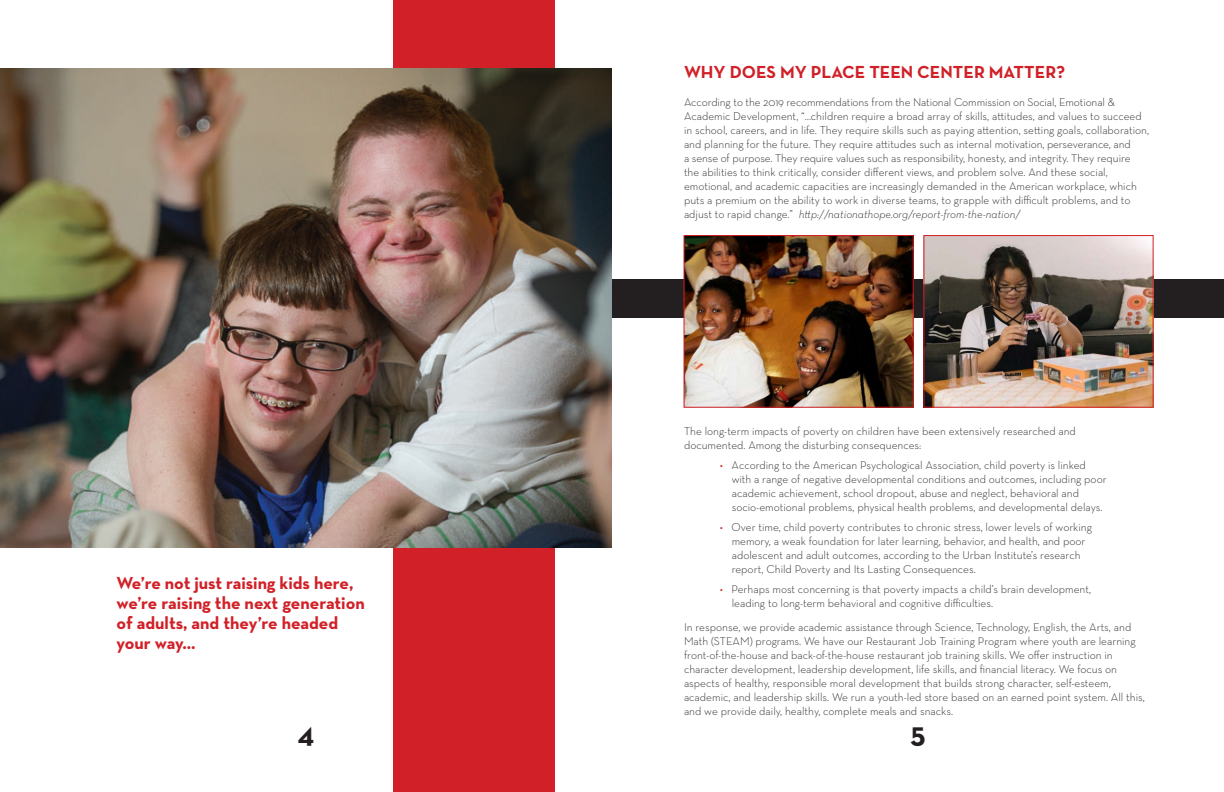
<style>
.page{position:relative;width:1224px;height:792px;background:#fff}
.page>*{position:absolute;margin:0;border:0;box-sizing:border-box;transform-origin:0 0}
.t1{font:700 30px "Neutraface Text";color:#231f20}
.t2{font:700 17.7px/20px "Neutraface Text";color:#d12027}
.t3{font:300 11.5px/14px "Neutraface Text";color:#231f20}
.s1{font-style:italic}
.s2{color:#d12027}
</style>
<div class="page">
<div style="left:393px;top:0;width:162px;height:792px;background:#d12027"></div>
<div style="left:612px;top:279px;width:612px;height:39px;background:#231f20"></div>
<img style="left:0;top:68px;width:612px;height:479px">
<img style="left:686px;top:237px;width:225px;height:168px">
<div style="left:684px;top:235px;width:229px;height:172px;border:1px solid #d12027"></div>
<img style="left:926px;top:237px;width:225px;height:168px">
<div style="left:924px;top:235px;width:229px;height:172px;border:1px solid #d12027"></div>
<p class="t2" style="left:117px;top:573px;width:250px">We’re not just raising kids here, we’re raising the next generation of adults, and they’re headed your way...</p>
<p class="t2" style="left:684px;top:61px;width:383px">WHY DOES MY PLACE TEEN CENTER MATTER?</p>
<p class="t3" style="left:684px;top:94px;width:433px">According to the 2019 recommendations from the National Commission on Social, Emotional &amp;</p>
<p class="t3" style="left:684px;top:108px;width:467px">Academic Development, “…children require a broad array of skills, attitudes, and values to succeed in school, careers, and in life. They require skills such as paying attention, setting goals, collaboration, and planning for the future. They require attitudes such as internal motivation, perseverance, and</p>
<p class="t3" style="left:684px;top:150px;width:448px">a sense of purpose. They require values such as responsibility, honesty, and integrity. They require</p>
<p class="t3" style="left:684px;top:164px;width:425px">the abilities to think critically, consider different views, and problem solve. And these social,</p>
<p class="t3" style="left:684px;top:178px;width:454px">emotional, and academic capacities are increasingly demanded in the American workplace, which puts a premium on the ability to work in diverse teams, to grapple with difficult problems, and to adjust to rapid change.” <span class="s1">http://nationathope.org/report-from-the-nation/</span></p>
<p class="t3" style="left:684px;top:423px;width:394px">The long-term impacts of poverty on children have been extensively researched and</p>
<p class="t3" style="left:684px;top:437px;width:239px">documented. Among the disturbing consequences:</p>
<p class="t3" style="left:720px;top:457px;width:367px"><span class="s2">•</span> According to the American Psychological Association, child poverty is linked</p>
<p class="t3" style="left:732px;top:471px;width:377px">with a range of negative developmental conditions and outcomes, including poor</p>
<p class="t3" style="left:732px;top:485px;width:349px">academic achievement, school dropout, abuse and neglect, behavioral and</p>
<p class="t3" style="left:732px;top:499px;width:372px">socio-emotional problems, physical health problems, and developmental delays.</p>
<p class="t3" style="left:720px;top:519px;width:374px"><span class="s2">•</span> Over time, child poverty contributes to chronic stress, lower levels of working</p>
<p class="t3" style="left:732px;top:533px;width:355px">memory, a weak foundation for later learning, behavior, and health, and poor</p>
<p class="t3" style="left:732px;top:547px;width:350px">adolescent and adult outcomes, according to the Urban Institute’s research</p>
<p class="t3" style="left:732px;top:561px;width:246px">report, Child Poverty and Its Lasting Consequences.</p>
<p class="t3" style="left:720px;top:581px;width:373px"><span class="s2">•</span> Perhaps most concerning is that poverty impacts a child’s brain development,</p>
<p class="t3" style="left:732px;top:595px;width:263px">leading to long-term behavioral and cognitive difficulties.</p>
<p class="t3" style="left:684px;top:619px;width:453px">In response, we provide academic assistance through Science, Technology, English, the Arts, and<br>Math (STEAM) programs. We have our Restaurant Job Training Program where youth are learning front-of-the-house and back-of-the-house restaurant job training skills. We offer instruction in</p>
<p class="t3" style="left:684px;top:661px;width:435px">character development, leadership development, life skills, and financial literacy. We focus on</p>
<p class="t3" style="left:684px;top:675px;width:428px">aspects of healthy, responsible moral development that builds strong character, self-esteem,</p>
<p class="t3" style="left:684px;top:689px;width:462px">academic, and leadership skills. We run a youth-led store based on an earned point system. All this, and we provide daily, healthy, complete meals and snacks.</p>
<p class="t1" style="left:298px;top:714px;width:18px">4</p>
<p class="t1" style="left:910px;top:714px;width:17px">5</p>
</div>
